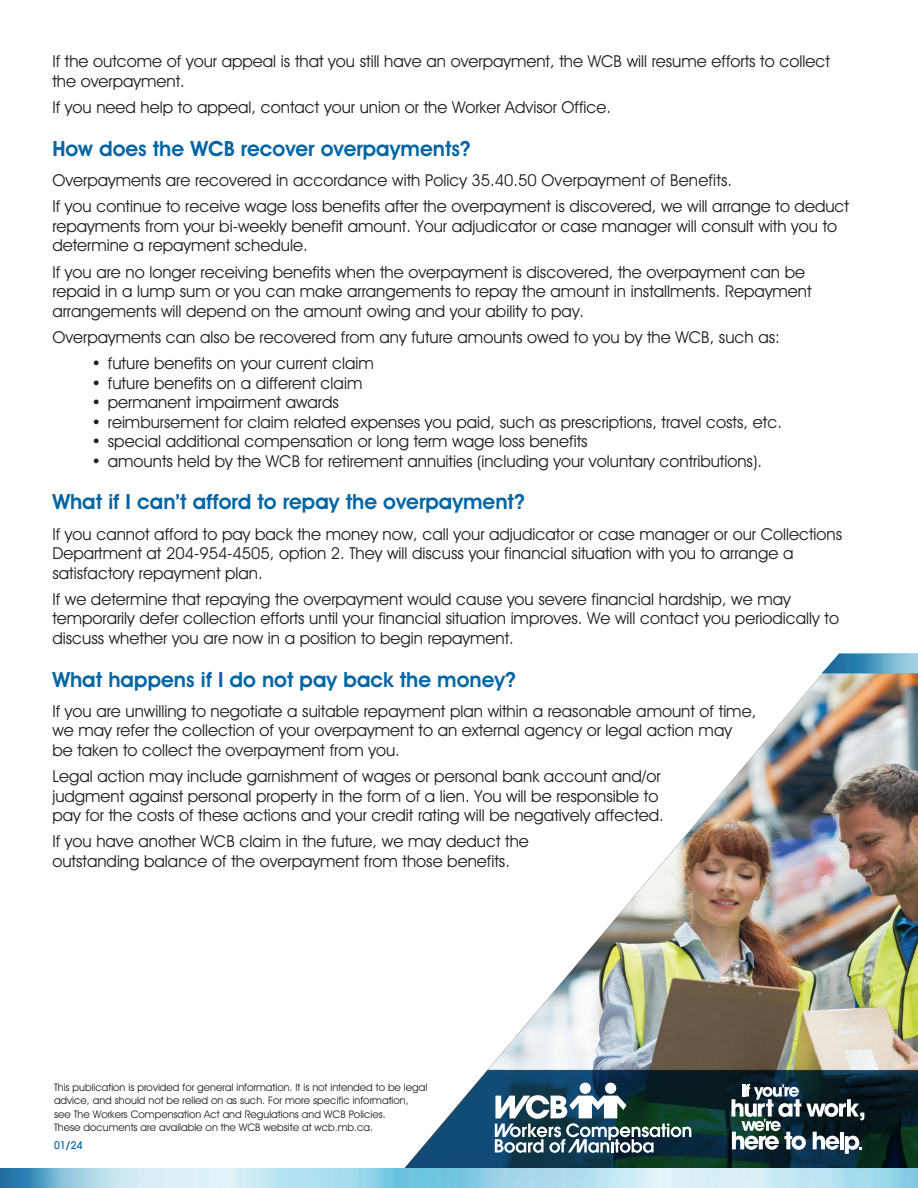
<style>
.page{position:relative;width:918px;height:1188px;background:#fff}
.page>*{position:absolute;margin:0;border:0;box-sizing:border-box;transform-origin:0 0}
.t1{font:600 21px "Avant Garde IT Cby BT";color:#0065a4}
.Body_Copy{font:16.5px/19.5px "Avant Garde IT Cby BT";color:#231f20}
.Bullet{font:16.5px "Avant Garde IT Cby BT";color:#231f20}
.Fine_Print{font:10.5px/13.5px "Avant Garde IT Cby BT";color:#231f20}
.Fine_Print-2{font:500 10.5px "Avant Garde IT Cby BT";color:#0065a4}
</style>
<div class="page">
<img style="left:487px;top:673px;width:431px;height:397px">
<svg style="left:405px;top:1070px;width:513px;height:98px;background:#2d4d5b"></svg>
<img style="left:0;top:1168px;width:918px;height:20px">
<svg style="left:732px;top:1084px;width:132px;height:70px"></svg>
<div style="left:580px;top:1083px;width:11px;height:11px;background:#fff;border-radius:50%"></div>
<div style="left:605px;top:1083px;width:11px;height:11px;background:#fff;border-radius:50%"></div>
<svg style="left:495px;top:1095px;width:196px;height:58px"></svg>
<img style="left:822px;top:654px;width:96px;height:19px">
<p class="Body_Copy" style="left:52px;top:52px;width:779px">If the outcome of your appeal is that you still have an overpayment, the WCB will resume efforts to collect the overpayment.</p>
<p class="Body_Copy" style="left:52px;top:97px;width:560px">If you need help to appeal, contact your union or the Worker Advisor Office.</p>
<p class="t1" style="left:52px;top:136px;width:420px">How does the WCB recover overpayments?</p>
<p class="Body_Copy" style="left:52px;top:170px;width:681px">Overpayments are recovered in accordance with Policy 35.40.50 Overpayment of Benefits.</p>
<p class="Body_Copy" style="left:52px;top:197px;width:798px">If you continue to receive wage loss benefits after the overpayment is discovered, we will arrange to deduct repayments from your bi-weekly benefit amount. Your adjudicator or case manager will consult with you to determine a repayment schedule.</p>
<p class="Body_Copy" style="left:52px;top:262px;width:761px">If you are no longer receiving benefits when the overpayment is discovered, the overpayment can be repaid in a lump sum or you can make arrangements to repay the amount in installments. Repayment arrangements will depend on the amount owing and your ability to pay.</p>
<p class="Body_Copy" style="left:52px;top:327px;width:729px">Overpayments can also be recovered from any future amounts owed to you by the WCB, such as:</p>
<p class="Bullet" style="left:91px;top:353px;width:284px">• future benefits on your current claim</p>
<p class="Bullet" style="left:91px;top:373px;width:273px">• future benefits on a different claim</p>
<p class="Bullet" style="left:91px;top:392px;width:249px">• permanent impairment awards</p>
<p class="Bullet" style="left:91px;top:412px;width:692px">• reimbursement for claim related expenses you paid, such as prescriptions, travel costs, etc.</p>
<p class="Bullet" style="left:91px;top:431px;width:498px">• special additional compensation or long term wage loss benefits</p>
<p class="Bullet" style="left:91px;top:451px;width:672px">• amounts held by the WCB for retirement annuities (including your voluntary contributions).</p>
<p class="t1" style="left:52px;top:489px;width:474px">What if I can’t afford to repay the overpayment?</p>
<p class="Body_Copy" style="left:52px;top:524px;width:791px">If you cannot afford to pay back the money now, call your adjudicator or case manager or our Collections<br>Department at 204-954-4505, option 2. They will discuss your financial situation with you to arrange a satisfactory repayment plan.</p>
<p class="Body_Copy" style="left:52px;top:589px;width:788px">If we determine that repaying the overpayment would cause you severe financial hardship, we may temporarily defer collection efforts until your financial situation improves. We will contact you periodically to discuss whether you are now in a position to begin repayment.</p>
<p class="t1" style="left:52px;top:667px;width:465px">What happens if I do not pay back the money?</p>
<p class="Body_Copy" style="left:52px;top:701px;width:705px">If you are unwilling to negotiate a suitable repayment plan within a reasonable amount of time, we may refer the collection of your overpayment to an external agency or legal action may be taken to collect the overpayment from you.</p>
<p class="Body_Copy" style="left:52px;top:766px;width:613px">Legal action may include garnishment of wages or personal bank account and/or judgment against personal property in the form of a lien. You will be responsible to pay for the costs of these actions and your credit rating will be negatively affected.</p>
<p class="Body_Copy" style="left:52px;top:832px;width:478px">If you have another WCB claim in the future, we may deduct the outstanding balance of the overpayment from those benefits.</p>
<p class="Fine_Print" style="left:54px;top:1080px;width:375px">This publication is provided for general information. It is not intended to be legal advice, and should not be relied on as such. For more specific information, see The Workers Compensation Act and Regulations and WCB Policies.<br>These documents are available on the WCB website at wcb.mb.ca.</p>
<p class="Fine_Print-2" style="left:54px;top:1139px;width:30px">01/24</p>
</div>
